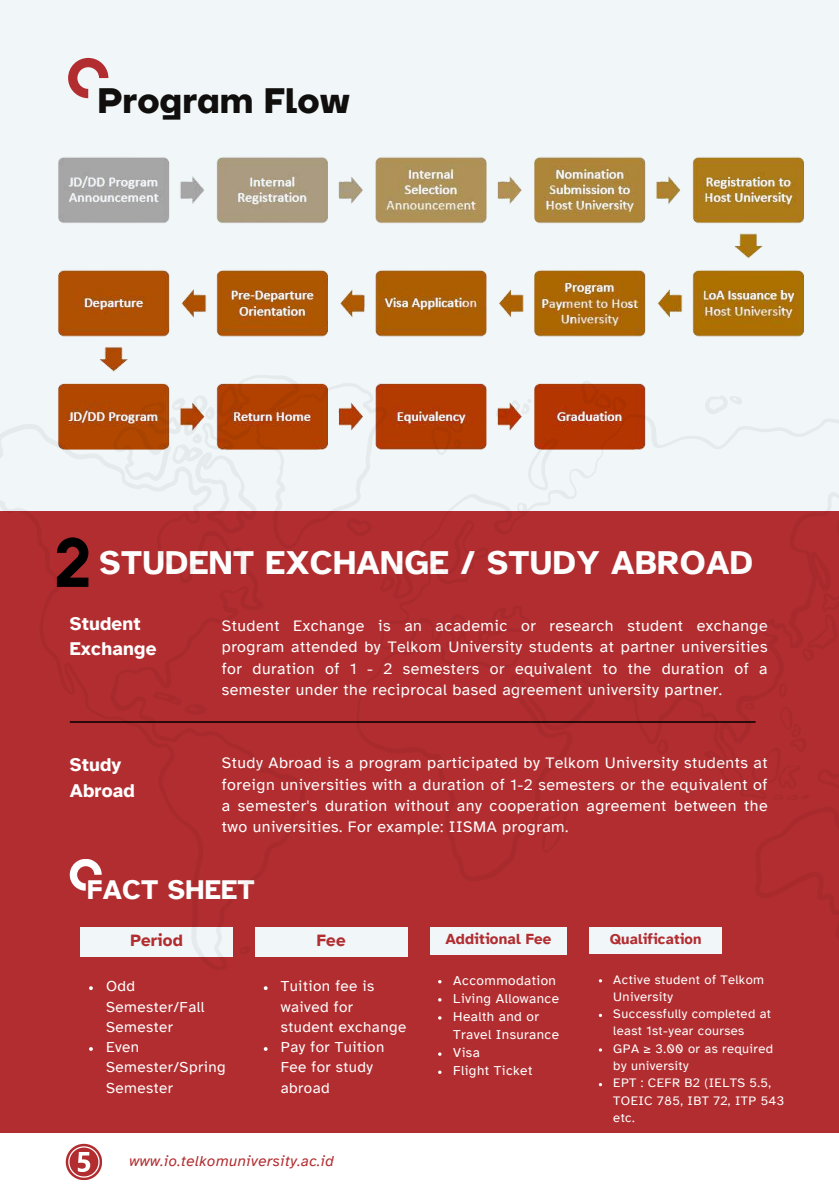
<style>
.page{position:relative;width:839px;height:1191px;background:#fff}
.page>*{position:absolute;margin:0;border:0;box-sizing:border-box;transform-origin:0 0}
.t1{font:700 35.2px "TT Firs Neue";color:#100f0d}
.t2{font:700 34px "Atkinson Hyperlegible";letter-spacing:.01em;color:#fefefe}
.t3{font:700 27.8px "Atkinson Hyperlegible";letter-spacing:.01em;color:#fff}
.t4{font:700 19px/25.6px "Atkinson Hyperlegible";letter-spacing:.01em;color:#fff}
.t5{font:700 17px "Atkinson Hyperlegible";letter-spacing:.01em;color:#b22d30}
.t6{font:16px/21.4px "Atkinson Hyperlegible";letter-spacing:.03em;color:#fff;text-align:justify}
.t7{font:15.2px/20.2px "Atkinson Hyperlegible";letter-spacing:.03em;color:#fff}
.t8{font:italic 15.2px "Atkinson Hyperlegible";letter-spacing:.03em;color:#b22d30}
.t9{font:700 15.2px "Atkinson Hyperlegible";letter-spacing:.01em;color:#b22d30}
.t10{font:700 14.8px "Atkinson Hyperlegible";letter-spacing:.01em;color:#b22d30}
.t11{font:13.6px/18.2px "Atkinson Hyperlegible";letter-spacing:.03em;color:#fff}
.t12{font:13px/17.2px "Atkinson Hyperlegible";letter-spacing:.03em;color:#fff}
</style>
<div class="page">
<div style="left:0;top:0;width:838px;height:1191px;background:#f1f6f9"></div>
<svg style="left:68px;top:58px;width:40px;height:40px"></svg>
<div style="left:0;top:511px;width:838px;height:680px;background:#b22d30"></div>
<img style="left:58px;top:157px;width:746px;height:267px">
<hr style="left:70px;top:721px;width:685px;height:2px;background:#000">
<svg style="left:89px;top:986px;width:4px;height:4px"></svg>
<svg style="left:89px;top:1047px;width:4px;height:4px"></svg>
<div style="left:255px;top:928px;width:152px;height:29px;background:#f1f6f9"></div>
<svg style="left:264px;top:986px;width:3px;height:4px"></svg>
<svg style="left:264px;top:1047px;width:3px;height:4px"></svg>
<div style="left:430px;top:928px;width:136px;height:26px;background:#f1f6f9"></div>
<svg style="left:438px;top:998px;width:3px;height:4px"></svg>
<svg style="left:438px;top:1016px;width:3px;height:4px"></svg>
<svg style="left:438px;top:1052px;width:3px;height:4px"></svg>
<div style="left:589px;top:928px;width:133px;height:25px;background:#f1f6f9"></div>
<svg style="left:598px;top:1048px;width:4px;height:4px"></svg>
<svg style="left:356px;top:414px;width:482px;height:309px"></svg>
<svg style="left:0;top:424px;width:306px;height:533px"></svg>
<svg style="left:528px;top:438px;width:31px;height:53px"></svg>
<svg style="left:153px;top:691px;width:54px;height:24px"></svg>
<svg style="left:379px;top:562px;width:34px;height:37px"></svg>
<svg style="left:580px;top:380px;width:46px;height:34px;background:#b84b1e"></svg>
<svg style="left:801px;top:592px;width:37px;height:70px"></svg>
<svg style="left:704px;top:395px;width:38px;height:20px"></svg>
<svg style="left:239px;top:945px;width:12px;height:10px"></svg>
<svg style="left:431px;top:419px;width:32px;height:36px"></svg>
<svg style="left:495px;top:399px;width:36px;height:20px"></svg>
<svg style="left:739px;top:683px;width:99px;height:40px"></svg>
<svg style="left:113px;top:375px;width:274px;height:175px"></svg>
<div style="left:0;top:1133px;width:838px;height:58px;background:#fff"></div>
<svg style="left:66px;top:1144px;width:36px;height:36px"></svg>
<h1 class="t1" style="left:97px;top:77px;width:254px">Program Flow</h1>
<h2 class="t2" style="left:100px;top:542px;width:655px">STUDENT EXCHANGE / STUDY ABROAD</h2>
<p class="t4" style="left:70px;top:610px;width:88px">Student<br>Exchange</p>
<p class="t4" style="left:70px;top:752px;width:67px">Study<br>Abroad</p>
<p class="t6" style="left:222px;top:615px;width:547px">Student Exchange is an academic or research student exchange program attended by Telkom University students at partner universities for duration of 1 - 2 semesters or equivalent to the duration of a semester under the reciprocal based agreement university partner.</p>
<p class="t6" style="left:222px;top:753px;width:547px">Study Abroad is a program participated by Telkom University students at foreign universities with a duration of 1-2 semesters or the equivalent of a semester's duration without any cooperation agreement between the two universities. For example: IISMA program.</p>
<h3 class="t3" style="left:87px;top:873px;width:169px">FACT SHEET</h3>
<p class="t5" style="left:130px;top:930px;width:54px">Period</p>
<p class="t7" style="left:106px;top:976px;width:121px">Odd<br>Semester/Fall<br>Semester<br>Even<br>Semester/Spring<br>Semester</p>
<p class="t5" style="left:317px;top:930px;width:30px">Fee</p>
<p class="t7" style="left:281px;top:976px;width:127px">Tuition fee is waived for student exchange<br>Pay for Tuition<br>Fee for study abroad</p>
<p class="t8" style="left:129px;top:1152px;width:206px">www.io.telkomuniversity.ac.id</p>
<p class="t9" style="left:445px;top:930px;width:108px">Additional Fee</p>
<p class="t11" style="left:453px;top:971px;width:107px">Accommodation<br>Living Allowance<br>Health and or<br>Travel Insurance<br>Visa<br>Flight Ticket</p>
<p class="t10" style="left:609px;top:930px;width:93px">Qualification</p>
<p class="t12" style="left:613px;top:971px;width:173px">Active student of Telkom<br>University<br>Successfully completed at least 1st-year courses<br>GPA ≥ 3.00 or as required by university<br>EPT : CEFR B2 (IELTS 5.5,<br>TOEIC 785, IBT 72, ITP 543 etc.</p>
</div>
